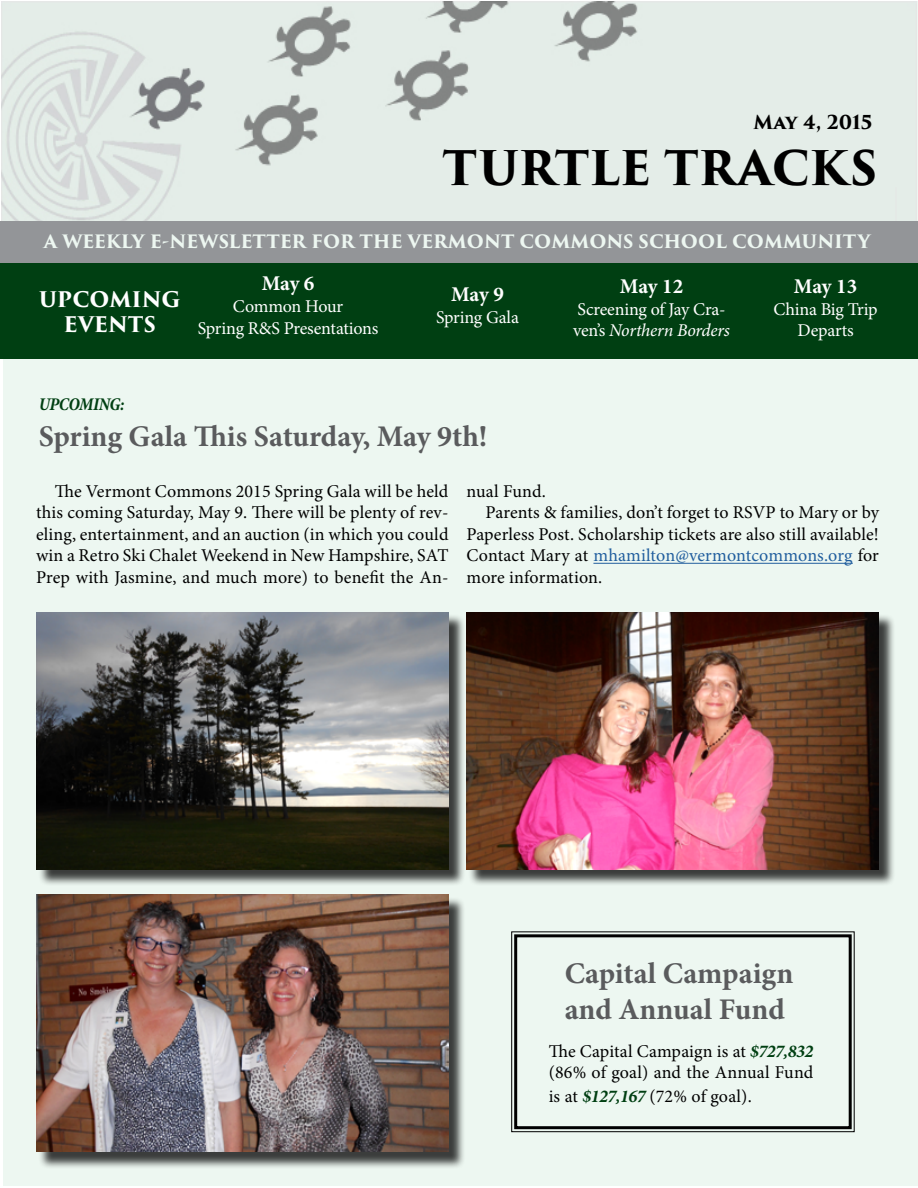
<style>
.page{position:relative;width:918px;height:1188px;background:#fff}
.page>*{position:absolute;margin:0;border:0;box-sizing:border-box;transform-origin:0 0}
.t1{font:700 46.5px "Trajan Pro 3";letter-spacing:-.01em;color:#000}
.t2{font:700 30px/36px "Minion Pro";color:#5a5b5d}
.t3{font:700 21px "Minion Pro";letter-spacing:-.01em;color:#fff}
.t4{font:700 21px/25.2px "Trajan Pro 3";color:#fff;text-align:center}
.t5{font:700 18.75px "Trajan Pro 3";color:#000}
.t6{font:18px/21.6px "Minion Pro";letter-spacing:.005em;color:#000;text-align:justify}
.t7{font:18px/21.6px "Minion Pro";letter-spacing:-.01em;color:#fff;text-align:center}
.t8{font:700 18px "Trajan Pro 3";color:#edf7f1}
.t9{font:18px "Minion Pro";color:#215e9e}
.t10{font:italic 700 condensed 18px "Minion Pro";letter-spacing:-.03em;color:#003f12}
.s1{font-style:italic}
.s2{color:#000}
.s3{font-weight:700;font-style:italic;color:#003f12}
</style>
<div class="page">
<div style="left:3px;top:2px;width:915px;height:1184px;background:#edf7f1"></div>
<img style="left:2px;top:2px;width:914px;height:219px">
<div style="left:0;top:221px;width:918px;height:44px;background:#939598"></div>
<div style="left:0;top:264px;width:918px;height:95px;background:#003f12"></div>
<hr style="left:593px;top:563px;width:260px;height:1px;background:#215e9e">
<div style="left:38px;top:614px;width:428px;height:272px;background:#000;opacity:.75"></div>
<img style="left:36px;top:612px;width:412px;height:257px">
<div style="left:469px;top:614px;width:427px;height:272px;background:#000;opacity:.75"></div>
<img style="left:466px;top:612px;width:413px;height:257px">
<div style="left:38px;top:896px;width:428px;height:273px;background:#000;opacity:.75"></div>
<img style="left:36px;top:895px;width:412px;height:257px">
<svg style="left:511px;top:931px;width:344px;height:202px"></svg>
<div style="left:514px;top:934px;width:338px;height:195px;border:3px solid #000"></div>
<p class="t5" style="left:754px;top:109px;width:121px">May 4, 2015</p>
<h1 class="t1" style="left:443px;top:133px;width:436px">TURTLE TRACKS</h1>
<p class="t8" style="left:44px;top:228px;width:828px">A WEEKLY E-NEWSLETTER FOR THE VERMONT COMMONS SCHOOL COMMUNITY</p>
<p class="t4" style="left:39px;top:287px;width:143px">UPCOMING<br>EVENTS</p>
<p class="t3" style="left:262px;top:269px;width:54px">May 6</p>
<p class="t7" style="left:198px;top:296px;width:182px">Common Hour<br>Spring R&amp;S Presentations</p>
<p class="t3" style="left:451px;top:280px;width:54px">May 9</p>
<p class="t7" style="left:436px;top:306px;width:84px">Spring Gala</p>
<p class="t3" style="left:620px;top:272px;width:65px">May 12</p>
<p class="t7" style="left:573px;top:298px;width:158px;text-align:left">Screening of Jay Cra&shy;ven’s <span class="s1">Northern Borders</span></p>
<p class="t3" style="left:794px;top:272px;width:65px">May 13</p>
<p class="t7" style="left:774px;top:298px;width:106px">China Big Trip<br>Departs</p>
<p class="t10" style="left:39px;top:392px;width:87px">UPCOMING:</p>
<h2 class="t2" style="left:39px;top:418px;width:450px">Spring Gala This Saturday, May 9th!</h2>
<p class="t6" style="left:36px;top:480px;width:414px;text-indent:19px">The Vermont Commons 2015 Spring Gala will be held this coming Saturday, May 9. There will be plenty of rev&shy;eling, entertainment, and an auction (in which you could win a Retro Ski Chalet Weekend in New Hampshire, SAT Prep with Jasmine, and much more) to benefit the An-</p>
<p class="t6" style="left:466px;top:480px;width:81px">nual Fund.</p>
<p class="t6" style="left:486px;top:502px;width:395px">Parents &amp; families, don’t forget to RSVP to Mary or by</p>
<p class="t6" style="left:466px;top:523px;width:414px">Paperless Post. Scholarship tickets are also still available!</p>
<p class="t9" style="left:466px;top:544px;width:414px"><span class="s2">Contact Mary at</span> mhamilton@vermontcommons.org <span class="s2">for</span></p>
<p class="t6" style="left:466px;top:567px;width:137px">more information.</p>
<h2 class="t2" style="left:565px;top:955px;width:230px">Capital Campaign and Annual Fund</h2>
<p class="t6" style="left:549px;top:1040px;width:266px">The Capital Campaign is at <span class="s3">$727,832 </span>(86% of goal) and the Annual Fund</p>
<p class="t6" style="left:549px;top:1086px;width:205px">is at <span class="s3">$127,167</span> (72% of goal).</p>
</div>
